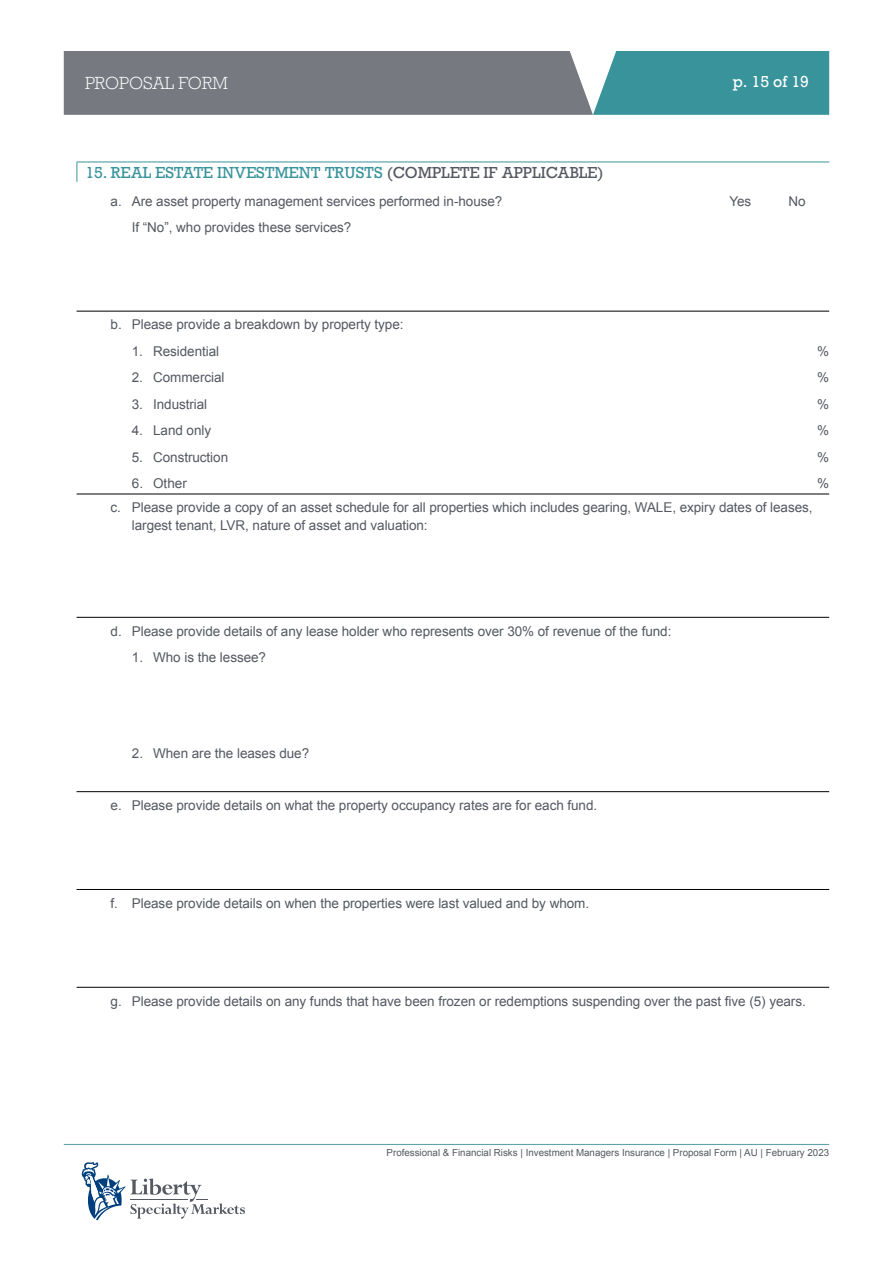
<style>
.page{position:relative;width:893px;height:1263px;background:#fff}
.page>*{position:absolute;margin:0;border:0;box-sizing:border-box;transform-origin:0 0}
.t1{font:300 18px "Rockwell Std";color:#fff}
.t2{font:15px "Rockwell";letter-spacing:-.005em;color:#38939b}
.t3{font:15px "Rockwell";color:#fff}
.t4{font:13.5px/18px "Arial";letter-spacing:-.005em;color:#545861}
.t5{font:9.75px "Arial";color:#545861}
.s1{color:#545861}
</style>
<div class="page">
<svg style="left:64px;top:51px;width:765px;height:64px;background:#68858c"></svg>
<hr style="left:64px;top:1144px;width:765px;height:1px;background:#5fa4ac">
<svg style="left:82px;top:1162px;width:163px;height:58px"></svg>
<hr style="left:77px;top:162px;width:752px;height:1px;background:#38939b">
<svg style="left:77px;top:162px;width:1px;height:20px"></svg>
<hr style="left:77px;top:311px;width:752px;height:1px;background:#000">
<hr style="left:77px;top:494px;width:752px;height:1px;background:#000">
<hr style="left:77px;top:617px;width:752px;height:1px;background:#000">
<hr style="left:77px;top:791px;width:752px;height:1px;background:#000">
<hr style="left:77px;top:889px;width:752px;height:1px;background:#000">
<hr style="left:77px;top:987px;width:752px;height:1px;background:#000">
<h1 class="t1" style="left:85px;top:73px;width:144px">PROPOSAL FORM</h1>
<p class="t3" style="left:733px;top:72px;width:78px">p. 15 of 19</p>
<p class="t2" style="left:85px;top:163px;width:520px">15. REAL ESTATE INVESTMENT TRUSTS <span class="s1">(COMPLETE IF APPLICABLE)</span></p>
<p class="t4" style="left:111px;top:192px;width:393px">a. Are asset property management services performed in-house?</p>
<p class="t4" style="left:729px;top:192px;width:23px">Yes</p>
<p class="t4" style="left:788px;top:192px;width:19px">No</p>
<p class="t4" style="left:132px;top:219px;width:221px">If “No”, who provides these services?</p>
<p class="t4" style="left:111px;top:316px;width:294px">b. Please provide a breakdown by property type:</p>
<p class="t4" style="left:132px;top:342px;width:89px">1. Residential</p>
<p class="t4" style="left:817px;top:342px;width:14px">%</p>
<p class="t4" style="left:132px;top:369px;width:94px">2. Commercial</p>
<p class="t4" style="left:817px;top:369px;width:14px">%</p>
<p class="t4" style="left:132px;top:395px;width:77px">3. Industrial</p>
<p class="t4" style="left:817px;top:395px;width:14px">%</p>
<p class="t4" style="left:132px;top:422px;width:81px">4. Land only</p>
<p class="t4" style="left:817px;top:422px;width:14px">%</p>
<p class="t4" style="left:132px;top:448px;width:98px">5. Construction</p>
<p class="t4" style="left:817px;top:448px;width:14px">%</p>
<p class="t4" style="left:132px;top:475px;width:57px">6. Other</p>
<p class="t4" style="left:817px;top:475px;width:14px">%</p>
<p class="t4" style="left:132px;top:499px;width:682px;text-indent:-21px">c. Please provide a copy of an asset schedule for all properties which includes gearing, WALE, expiry dates of leases, largest tenant, LVR, nature of asset and valuation:</p>
<p class="t4" style="left:111px;top:622px;width:562px">d. Please provide details of any lease holder who represents over 30% of revenue of the fund:</p>
<p class="t4" style="left:132px;top:648px;width:136px">1. Who is the lessee?</p>
<p class="t4" style="left:132px;top:744px;width:179px">2. When are the leases due?</p>
<p class="t4" style="left:111px;top:796px;width:488px">e. Please provide details on what the property occupancy rates are for each fund.</p>
<p class="t4" style="left:111px;top:894px;width:480px">f. Please provide details on when the properties were last valued and by whom.</p>
<p class="t4" style="left:111px;top:992px;width:697px">g. Please provide details on any funds that have been frozen or redemptions suspending over the past five (5) years.</p>
<p class="t5" style="left:387px;top:1146px;width:444px">Professional &amp; Financial Risks | Investment Managers Insurance | Proposal Form | AU | February 2023</p>
</div>
